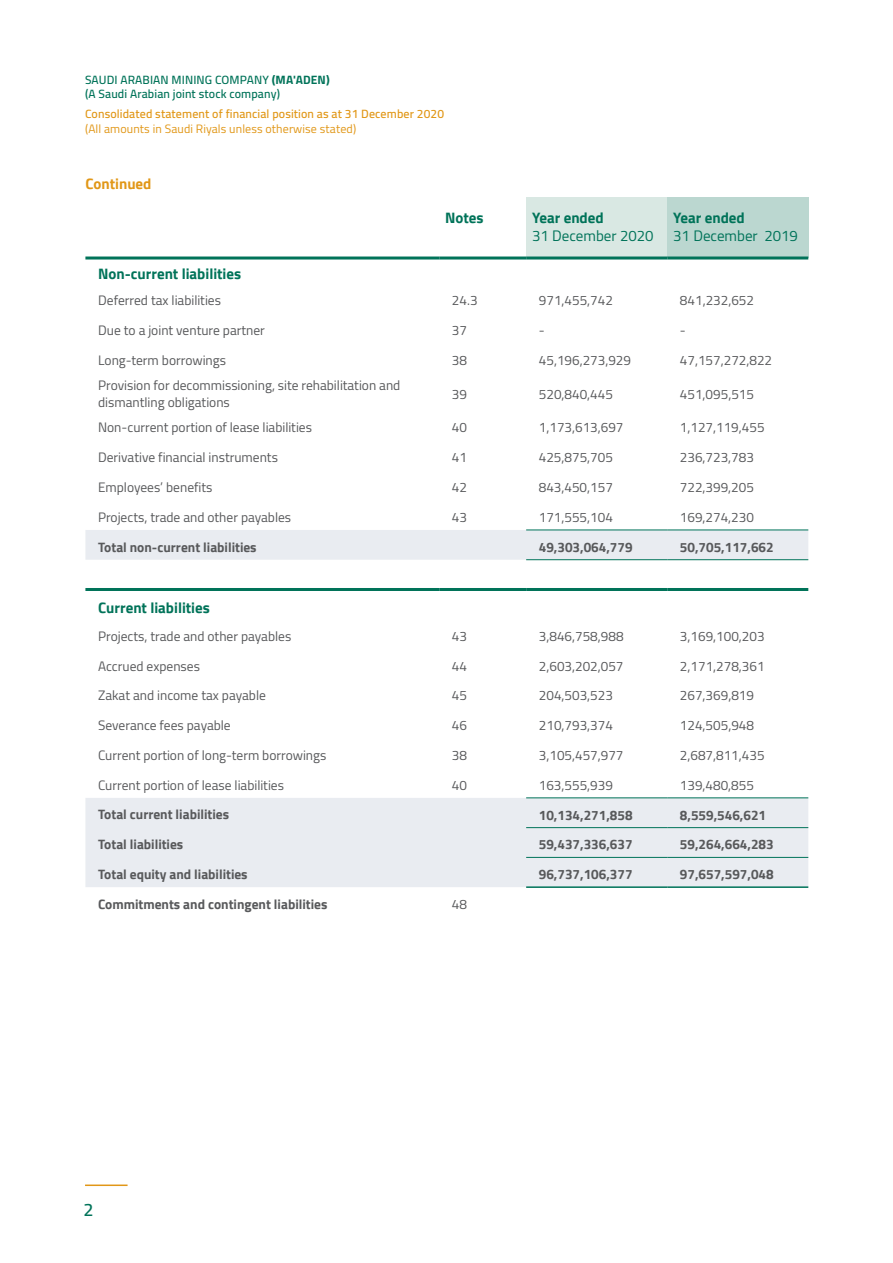
<style>
.page{position:relative;width:893px;height:1263px;background:#fff}
.page>*{position:absolute;margin:0;border:0;box-sizing:border-box;transform-origin:0 0}
.t1{font:600 18px "Cairo";color:#007359}
.t2{font:700 15px "Cairo";color:#007359}
.t3{font:15px "Cairo";color:#007359}
.t4{font:700 15px "Cairo";color:#e19717}
.t5{font:13.5px/16.2px "Cairo";color:#58595b}
.t6{font:700 13.5px "Cairo";color:#58595b}
.t7{font:600 12px/14.4px "Cairo";letter-spacing:.01em;color:#007359}
.t8{font:600 12px "Cairo";letter-spacing:.01em;color:#e19717}
.t9{font:12px "Cairo";letter-spacing:.01em;color:#e19717}
.s1{font-weight:700}
</style>
<div class="page">
<hr style="left:85px;top:1184px;width:43px;height:2px;background:#e19717">
<div style="left:526px;top:198px;width:141px;height:60px;background:#d9e8e3"></div>
<div style="left:667px;top:198px;width:141px;height:60px;background:#bbd7d0"></div>
<svg style="left:85px;top:530px;width:723px;height:357px"></svg>
<hr style="left:85px;top:256px;width:354px;height:3px;background:#007359">
<hr style="left:439px;top:256px;width:87px;height:3px;background:#007359">
<hr style="left:526px;top:256px;width:141px;height:3px;background:#007359">
<hr style="left:667px;top:256px;width:141px;height:3px;background:#007359">
<hr style="left:526px;top:530px;width:141px;height:1px;background:#007359">
<hr style="left:667px;top:530px;width:141px;height:1px;background:#007359">
<hr style="left:526px;top:886px;width:141px;height:2px;background:#007359">
<hr style="left:667px;top:886px;width:141px;height:2px;background:#007359">
<hr style="left:526px;top:857px;width:141px;height:1px;background:#007359">
<hr style="left:667px;top:857px;width:141px;height:1px;background:#007359">
<hr style="left:526px;top:827px;width:141px;height:1px;background:#007359">
<hr style="left:667px;top:827px;width:141px;height:1px;background:#007359">
<hr style="left:526px;top:559px;width:141px;height:1px;background:#007359">
<hr style="left:667px;top:559px;width:141px;height:1px;background:#007359">
<hr style="left:526px;top:797px;width:141px;height:1px;background:#007359">
<hr style="left:667px;top:797px;width:141px;height:1px;background:#007359">
<hr style="left:85px;top:588px;width:354px;height:3px;background:#007359">
<hr style="left:439px;top:588px;width:87px;height:3px;background:#007359">
<hr style="left:526px;top:588px;width:141px;height:3px;background:#007359">
<hr style="left:667px;top:588px;width:141px;height:3px;background:#007359">
<p class="t7" style="left:85px;top:72px;width:246px">SAUDI ARABIAN MINING COMPANY <span class="s1">(MA'ADEN) </span>(A Saudi Arabian joint stock company)</p>
<p class="t8" style="left:85px;top:104px;width:361px">Consolidated statement of financial position as at 31 December 2020</p>
<p class="t9" style="left:85px;top:119px;width:273px">(All amounts in Saudi Riyals unless otherwise stated)</p>
<p class="t4" style="left:85px;top:175px;width:68px">Continued</p>
<p class="t2" style="left:445px;top:209px;width:40px">Notes</p>
<p class="t2" style="left:532px;top:209px;width:73px">Year ended</p>
<p class="t3" style="left:532px;top:223px;width:123px">31 December 2020</p>
<p class="t2" style="left:673px;top:209px;width:73px">Year ended</p>
<p class="t3" style="left:673px;top:223px;width:126px">31 December 2019</p>
<p class="t2" style="left:98px;top:265px;width:144px">Non-current liabilities</p>
<p class="t5" style="left:98px;top:292px;width:124px">Deferred tax liabilities</p>
<p class="t5" style="left:452px;top:292px;width:27px">24.3</p>
<p class="t5" style="left:539px;top:292px;width:76px">971,455,742</p>
<p class="t5" style="left:680px;top:292px;width:76px">841,232,652</p>
<p class="t5" style="left:98px;top:322px;width:168px">Due to a joint venture partner</p>
<p class="t5" style="left:452px;top:322px;width:17px">37</p>
<p class="t5" style="left:539px;top:322px;width:7px">-</p>
<p class="t5" style="left:680px;top:322px;width:7px">-</p>
<p class="t5" style="left:98px;top:352px;width:129px">Long-term borrowings</p>
<p class="t5" style="left:452px;top:352px;width:17px">38</p>
<p class="t5" style="left:539px;top:352px;width:94px">45,196,273,929</p>
<p class="t5" style="left:680px;top:352px;width:94px">47,157,272,822</p>
<p class="t5" style="left:98px;top:377px;width:304px">Provision for decommissioning, site rehabilitation and dismantling obligations</p>
<p class="t5" style="left:452px;top:386px;width:17px">39</p>
<p class="t5" style="left:539px;top:386px;width:76px">520,840,445</p>
<p class="t5" style="left:680px;top:386px;width:76px">451,095,515</p>
<p class="t5" style="left:98px;top:419px;width:215px">Non-current portion of lease liabilities</p>
<p class="t5" style="left:452px;top:419px;width:17px">40</p>
<p class="t5" style="left:539px;top:419px;width:86px">1,173,613,697</p>
<p class="t5" style="left:680px;top:419px;width:86px">1,127,119,455</p>
<p class="t5" style="left:98px;top:449px;width:181px">Derivative financial instruments</p>
<p class="t5" style="left:452px;top:449px;width:17px">41</p>
<p class="t5" style="left:539px;top:449px;width:76px">425,875,705</p>
<p class="t5" style="left:680px;top:449px;width:76px">236,723,783</p>
<p class="t5" style="left:98px;top:479px;width:116px">Employees’ benefits</p>
<p class="t5" style="left:452px;top:479px;width:17px">42</p>
<p class="t5" style="left:539px;top:479px;width:76px">843,450,157</p>
<p class="t5" style="left:680px;top:479px;width:76px">722,399,205</p>
<p class="t5" style="left:98px;top:509px;width:195px">Projects, trade and other payables</p>
<p class="t5" style="left:452px;top:509px;width:17px">43</p>
<p class="t5" style="left:539px;top:509px;width:76px">171,555,104</p>
<p class="t5" style="left:680px;top:509px;width:76px">169,274,230</p>
<p class="t6" style="left:98px;top:539px;width:160px">Total non-current liabilities</p>
<p class="t6" style="left:539px;top:539px;width:95px">49,303,064,779</p>
<p class="t6" style="left:680px;top:539px;width:95px">50,705,117,662</p>
<p class="t2" style="left:98px;top:599px;width:113px">Current liabilities</p>
<p class="t5" style="left:98px;top:628px;width:195px">Projects, trade and other payables</p>
<p class="t5" style="left:452px;top:628px;width:17px">43</p>
<p class="t5" style="left:539px;top:628px;width:86px">3,846,758,988</p>
<p class="t5" style="left:680px;top:628px;width:86px">3,169,100,203</p>
<p class="t5" style="left:98px;top:658px;width:103px">Accrued expenses</p>
<p class="t5" style="left:452px;top:658px;width:17px">44</p>
<p class="t5" style="left:539px;top:658px;width:86px">2,603,202,057</p>
<p class="t5" style="left:680px;top:658px;width:86px">2,171,278,361</p>
<p class="t5" style="left:98px;top:687px;width:169px">Zakat and income tax payable</p>
<p class="t5" style="left:452px;top:687px;width:17px">45</p>
<p class="t5" style="left:539px;top:687px;width:76px">204,503,523</p>
<p class="t5" style="left:680px;top:687px;width:76px">267,369,819</p>
<p class="t5" style="left:98px;top:717px;width:134px">Severance fees payable</p>
<p class="t5" style="left:452px;top:717px;width:17px">46</p>
<p class="t5" style="left:539px;top:717px;width:76px">210,793,374</p>
<p class="t5" style="left:680px;top:717px;width:76px">124,505,948</p>
<p class="t5" style="left:98px;top:747px;width:230px">Current portion of long-term borrowings</p>
<p class="t5" style="left:452px;top:747px;width:17px">38</p>
<p class="t5" style="left:539px;top:747px;width:86px">3,105,457,977</p>
<p class="t5" style="left:680px;top:747px;width:86px">2,687,811,435</p>
<p class="t5" style="left:98px;top:777px;width:187px">Current portion of lease liabilities</p>
<p class="t5" style="left:452px;top:777px;width:17px">40</p>
<p class="t5" style="left:539px;top:777px;width:76px">163,555,939</p>
<p class="t5" style="left:680px;top:777px;width:76px">139,480,855</p>
<p class="t6" style="left:98px;top:807px;width:132px">Total current liabilities</p>
<p class="t6" style="left:539px;top:807px;width:95px">10,134,271,858</p>
<p class="t6" style="left:680px;top:807px;width:88px">8,559,546,621</p>
<p class="t6" style="left:98px;top:837px;width:87px">Total liabilities</p>
<p class="t6" style="left:539px;top:837px;width:95px">59,437,336,637</p>
<p class="t6" style="left:680px;top:837px;width:95px">59,264,664,283</p>
<p class="t6" style="left:98px;top:866px;width:151px">Total equity and liabilities</p>
<p class="t6" style="left:539px;top:867px;width:95px">96,737,106,377</p>
<p class="t6" style="left:680px;top:867px;width:95px">97,657,597,048</p>
<p class="t6" style="left:98px;top:896px;width:231px">Commitments and contingent liabilities</p>
<p class="t5" style="left:452px;top:896px;width:17px">48</p>
<h1 class="t1" style="left:84px;top:1195px;width:12px">2</h1>
</div>
